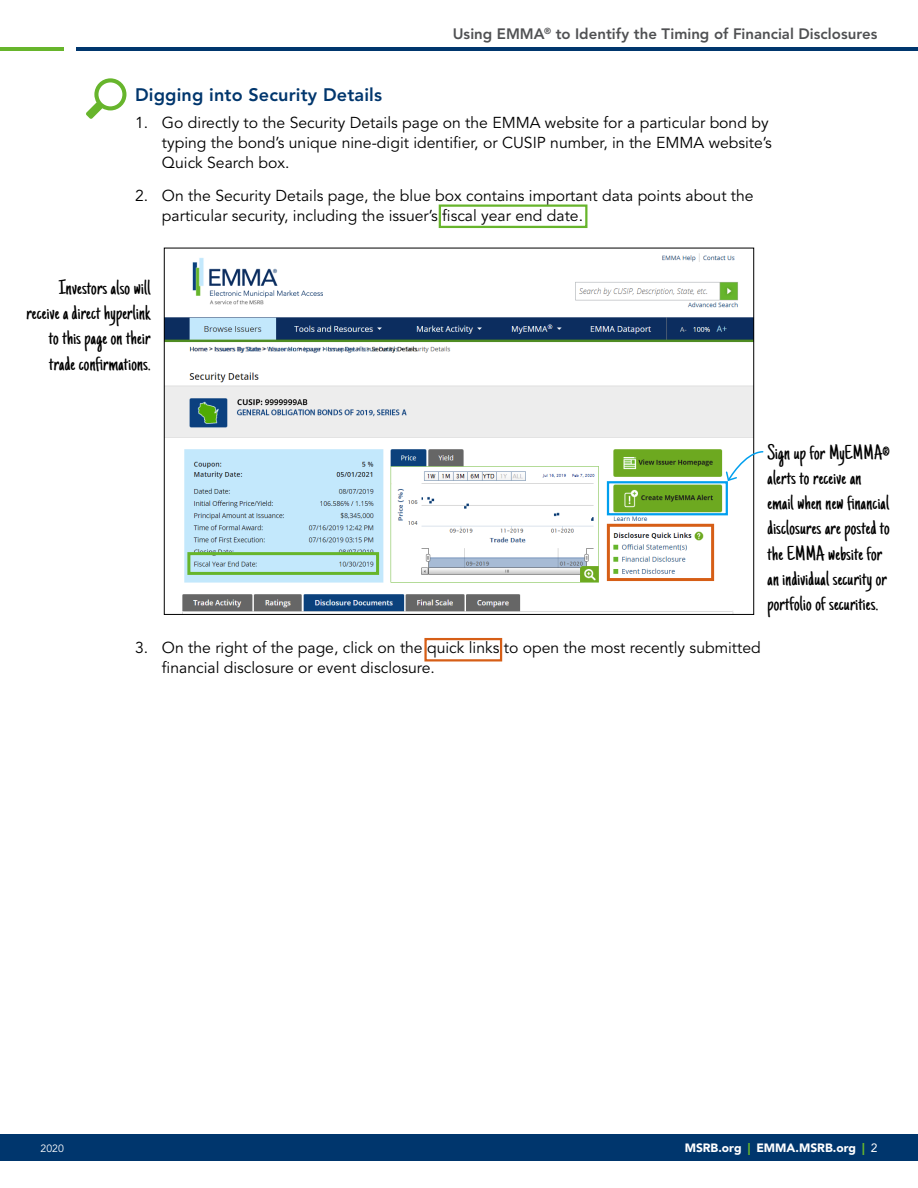
<style>
.page{position:relative;width:918px;height:1188px;background:#fff}
.page>*{position:absolute;margin:0;border:0;box-sizing:border-box;transform-origin:0 0}
.t1{font:21px/25.2px "Just Another Hand";letter-spacing:.01em;color:#000;text-align:right;scale:1.06 1}
.t2{font:800 18px "Avenir LT Std";letter-spacing:.01em;color:#00366d}
.t3{font:15.75px/20px "Avenir LT Std";color:#000}
.t4{font:800 15px "Avenir LT Std";color:#505153}
.t5{font:900 12px "Avenir LT Std";color:#fff}
.t6{font:10.5px "Avenir LT Std";color:#fff}
.s1{color:#67b52c}
.s2{font-weight:400}
</style>
<div class="page">
<div style="left:0;top:1134px;width:918px;height:27px;background:#00366d"></div>
<hr style="left:0;top:47px;width:64px;height:3px;background:#67b52c">
<hr style="left:76px;top:47px;width:842px;height:3px;background:#00366d">
<img style="left:166px;top:253px;width:586px;height:360px">
<div style="left:187px;top:552px;width:192px;height:23px;border:3px solid #67b52c"></div>
<div style="left:607px;top:524px;width:107px;height:57px;border:3px solid #d65e16"></div>
<svg style="left:725px;top:450px;width:39px;height:32px"></svg>
<div style="left:607px;top:481px;width:121px;height:34px;border:2px solid #009fee"></div>
<div style="left:439px;top:204px;width:148px;height:24px;border:2px solid #67b52c"></div>
<div style="left:424px;top:638px;width:78px;height:24px;border:2px solid #d65e16"></div>
<svg style="left:86px;top:78px;width:41px;height:41px"></svg>
<p class="t4" style="left:453px;top:25px;width:426px">Using EMMA<sup>®</sup> to Identify the Timing of Financial Disclosures</p>
<p class="t2" style="left:135px;top:84px;width:249px">Digging into Security Details</p>
<p class="t3" style="left:162px;top:113px;width:611px;text-indent:-27px">1. Go directly to the Security Details page on the EMMA website for a particular bond by typing the bond’s unique nine-digit identifier, or CUSIP number, in the EMMA website’s<br>Quick Search box.</p>
<p class="t3" style="left:162px;top:186px;width:593px;text-indent:-27px">2. On the Security Details page, the blue box contains important data points about the particular security, including the issuer’s fiscal year end date.</p>
<h1 class="t1" style="left:26px;top:276px;width:119px">Investors also will receive a direct hyperlink to this page on their trade confirmations.</h1>
<h1 class="t1" style="left:767px;top:441px;width:117px;text-align:left">Sign up for MyEMMA® alerts to receive an email when new financial disclosures are posted to the EMMA website for an individual security or portfolio of securities.</h1>
<p class="t3" style="left:162px;top:638px;width:600px;text-indent:-27px">3. On the right of the page, click on the quick links to open the most recently submitted financial disclosure or event disclosure.</p>
<p class="t6" style="left:40px;top:1142px;width:25px">2020</p>
<p class="t5" style="left:685px;top:1141px;width:194px">MSRB.org <span class="s1">|</span> EMMA.MSRB.org <span class="s1">|</span> <span class="s2">2</span></p>
</div>
